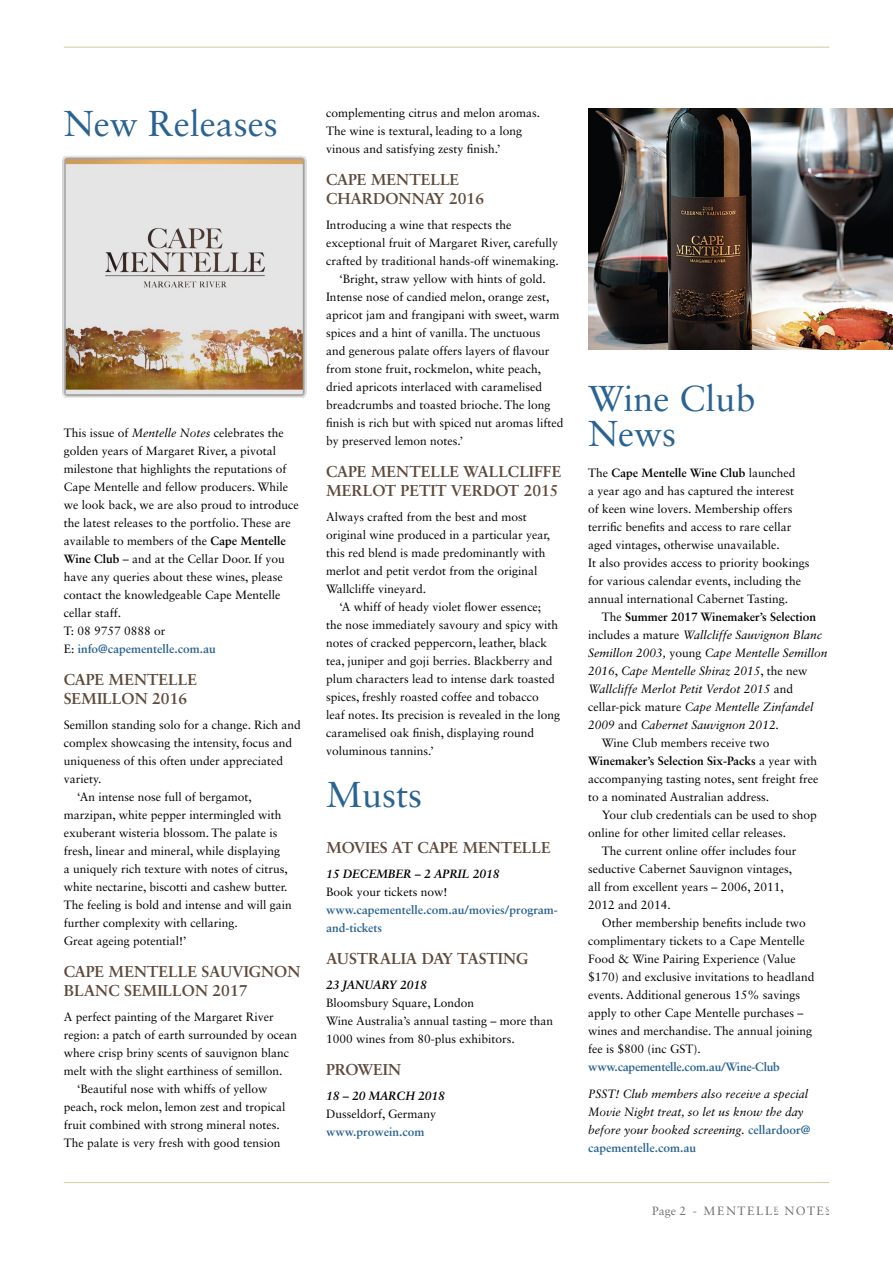
<style>
.page{position:relative;width:893px;height:1263px;background:#fff}
.page>*{position:absolute;margin:0;border:0;box-sizing:border-box;transform-origin:0 0}
.t1{font:36px/34.5px "Sabon LT Std";color:#2a6391}
.t2{font:700 15.75px/18.8px "Sabon LT Std";color:#5e493b}
.t3{font:12px/18px "Sabon LT Std";color:#000}
.t4{font:italic 12px/18px "Sabon LT Std";color:#000}
.t5{font:700 12px/18px "Sabon LT Std";color:#2a6391}
.t6{font:italic 700 12px "Sabon";color:#000}
.t7{font:700 12px "Sabon LT Std";letter-spacing:-.02em;color:#2a6391}
.t8{font:12px "Sabon LT Std";letter-spacing:.13em;color:#6e7072}
.JR_Response{font:700 12px "Sabon";color:#2a6391}
.s1{font-style:italic}
.s2{font-weight:700}
.s3{font-weight:400;color:#000}
.s4{font-style:normal}
.s5{font-weight:700;font-style:normal}
.s6{font-weight:700;font-style:normal;color:#2a6391}
</style>
<div class="page">
<hr style="left:64px;top:1182px;width:765px;height:1px;background:#dcc79e">
<hr style="left:64px;top:47px;width:765px;height:1px;background:#dcc79e">
<img style="left:62px;top:155px;width:245px;height:243px">
<img style="left:588px;top:108px;width:305px;height:242px">
<p class="t1" style="left:64px;top:105px;width:215px">New Releases</p>
<p class="t3" style="left:64px;top:424px;width:236px">This issue of <span class="s1">Mentelle Notes</span> celebrates the golden years of Margaret River, a pivotal milestone that highlights the reputations of Cape Mentelle and fellow producers. While we look back, we are also proud to introduce the latest releases to the portfolio. These are available to members of the <span class="s2">Cape Mentelle Wine Club</span> – and at the Cellar Door. If you have any queries about these wines, please contact the knowledgeable Cape Mentelle cellar staff.</p>
<p class="t5" style="left:64px;top:622px;width:154px"><span class="s3">T: 08 9757 0888 or<br>E:</span> info@capementelle.com.au</p>
<p class="t2" style="left:64px;top:670px;width:135px">CAPE MENTELLE<br>SEMILLON 2016</p>
<p class="t3" style="left:64px;top:715px;width:238px">Semillon standing solo for a change. Rich and complex showcasing the intensity, focus and uniqueness of this often under appreciated variety.</p>
<p class="t3" style="left:64px;top:787px;width:230px;text-indent:14px">‘An intense nose full of bergamot, marzipan, white pepper intermingled with exuberant wisteria blossom. The palate is fresh, linear and mineral, while displaying<br>a uniquely rich texture with notes of citrus, white nectarine, biscotti and cashew butter.<br>The feeling is bold and intense and will gain further complexity with cellaring.<br>Great ageing potential!’</p>
<p class="t2" style="left:64px;top:962px;width:238px">CAPE MENTELLE SAUVIGNON<br>BLANC SEMILLON 2017</p>
<p class="t3" style="left:64px;top:1007px;width:235px">A perfect painting of the Margaret River region: a patch of earth surrounded by ocean where crisp briny scents of sauvignon blanc melt with the slight earthiness of semillon.</p>
<p class="t3" style="left:64px;top:1079px;width:223px;text-align:center">‘Beautiful nose with whiffs of yellow peach, rock melon, lemon zest and tropical fruit combined with strong mineral notes.<br>The palate is very fresh with good tension</p>
<p class="t3" style="left:326px;top:104px;width:215px">complementing citrus and melon aromas.<br>The wine is textural, leading to a long vinous and satisfying zesty finish.’</p>
<p class="t2" style="left:326px;top:170px;width:160px">CAPE MENTELLE<br>CHARDONNAY 2016</p>
<p class="t3" style="left:326px;top:216px;width:234px">Introducing a wine that respects the exceptional fruit of Margaret River, carefully crafted by traditional hands-off winemaking.</p>
<p class="t3" style="left:326px;top:270px;width:239px;text-indent:14px">‘Bright, straw yellow with hints of gold.<br>Intense nose of candied melon, orange zest, apricot jam and frangipani with sweet, warm spices and a hint of vanilla. The unctuous<br>and generous palate offers layers of flavour from stone fruit, rockmelon, white peach, dried apricots interlaced with caramelised breadcrumbs and toasted brioche. The long finish is rich but with spiced nut aromas lifted by preserved lemon notes.’</p>
<p class="t2" style="left:326px;top:462px;width:237px">CAPE MENTELLE WALLCLIFFE<br>MERLOT PETIT VERDOT 2015</p>
<p class="t3" style="left:326px;top:507px;width:226px">Always crafted from the best and most original wine produced in a particular year, this red blend is made predominantly with merlot and petit verdot from the original Wallcliffe vineyard.</p>
<p class="t3" style="left:326px;top:597px;width:236px;text-indent:14px">‘A whiff of heady violet flower essence; the nose immediately savoury and spicy with notes of cracked peppercorn, leather, black tea, juniper and goji berries. Blackberry and plum characters lead to intense dark toasted spices, freshly roasted coffee and tobacco leaf notes. Its precision is revealed in the long caramelised oak finish, displaying round voluminous tannins.’</p>
<p class="t1" style="left:326px;top:777px;width:98px">Musts</p>
<p class="t2" style="left:326px;top:838px;width:226px">MOVIES AT CAPE MENTELLE</p>
<p class="t6" style="left:326px;top:866px;width:175px">15 DECEMBER – 2 APRIL 2018</p>
<p class="t3" style="left:326px;top:882px;width:123px">Book your tickets now!</p>
<p class="t5" style="left:326px;top:900px;width:233px">www.capementelle.com.au/movies/program&shy;and-tickets</p>
<p class="t2" style="left:326px;top:949px;width:204px">AUSTRALIA DAY TASTING</p>
<p class="t6" style="left:326px;top:977px;width:102px">23 JANUARY 2018</p>
<p class="t3" style="left:326px;top:993px;width:150px">Bloomsbury Square, London</p>
<p class="t3" style="left:326px;top:1011px;width:229px">Wine Australia’s annual tasting – more than<br>1000 wines from 80-plus exhibitors.</p>
<p class="t2" style="left:326px;top:1060px;width:77px">PROWEIN</p>
<p class="t6" style="left:326px;top:1088px;width:120px">18 – 20 MARCH 2018</p>
<p class="t3" style="left:326px;top:1104px;width:112px">Dusseldorf, Germany</p>
<p class="JR_Response" style="left:326px;top:1124px;width:100px">www.prowein.com</p>
<p class="t1" style="left:588px;top:381px;width:169px">Wine Club<br>News</p>
<p class="t3" style="left:588px;top:464px;width:223px">The <span class="s2">Cape Mentelle Wine Club</span> launched<br>a year ago and has captured the interest<br>of keen wine lovers. Membership offers terrific benefits and access to rare cellar aged vintages, otherwise unavailable.<br>It also provides access to priority bookings for various calendar events, including the annual international Cabernet Tasting.</p>
<p class="t4" style="left:588px;top:608px;width:241px;text-indent:14px"><span class="s4">The</span> <span class="s5">Summer 2017 Winemaker’s Selection </span><span class="s4">includes a mature</span> Wallcliffe Sauvignon Blanc Semillon 2003, <span class="s4">young</span> Cape Mentelle Semillon 2016<span class="s4">,</span> Cape Mentelle Shiraz 2015<span class="s4">, the new </span>Wallcliffe Merlot Petit Verdot 2015 <span class="s4">and cellar-pick mature</span> Cape Mentelle Zinfandel 2009 <span class="s4">and</span> Cabernet Sauvignon 2012.</p>
<p class="t3" style="left:588px;top:734px;width:232px;text-indent:14px">Wine Club members receive two <span class="s2">Winemaker’s Selection Six-Packs</span> a year with accompanying tasting notes, sent freight free to a nominated Australian address.</p>
<p class="t3" style="left:588px;top:806px;width:230px;text-indent:14px">Your club credentials can be used to shop online for other limited cellar releases.</p>
<p class="t3" style="left:588px;top:842px;width:210px;text-indent:14px">The current online offer includes four seductive Cabernet Sauvignon vintages, all from excellent years – 2006, 2011, 2012 and 2014.</p>
<p class="t3" style="left:588px;top:914px;width:228px;text-indent:14px">Other membership benefits include two complimentary tickets to a Cape Mentelle Food &amp; Wine Pairing Experience (Value $170) and exclusive invitations to headland events. Additional generous 15% savings apply to other Cape Mentelle purchases – wines and merchandise. The annual joining fee is $800 (inc GST).</p>
<p class="t7" style="left:588px;top:1060px;width:193px">www.capementelle.com.au/Wine-Club</p>
<p class="t4" style="left:588px;top:1085px;width:224px">PSST! Club members also receive a special Movie Night treat, so let us know the day before your booked screening. <span class="s6">cellardoor@ capementelle.com.au</span></p>
<p class="t8" style="left:652px;top:1203px;width:178px">Page 2 - MENTELL<sup>E</sup> NOTE<sup>S</sup></p>
</div>
